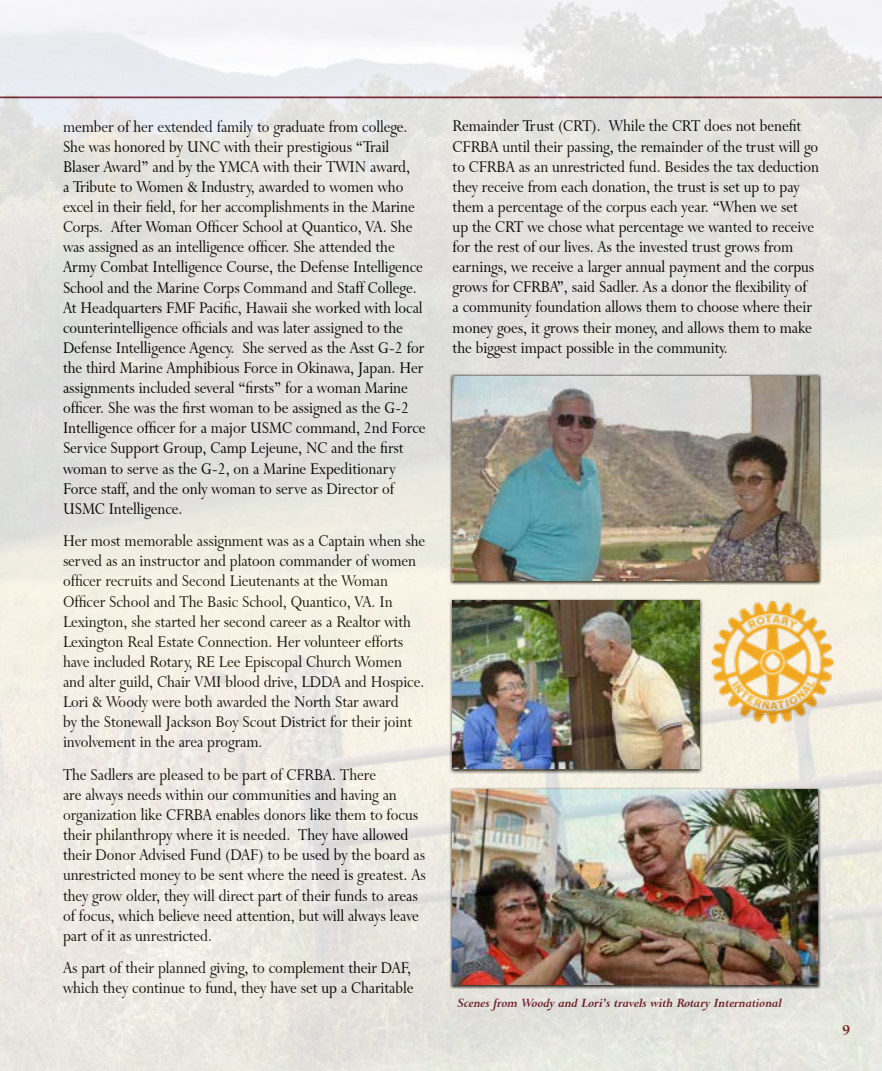
<style>
.page{position:relative;width:882px;height:1071px;background:#fff}
.page>*{position:absolute;margin:0;border:0;box-sizing:border-box;transform-origin:0 0}
.t1{font:18.38px/20.1px "Lapidary 333 BT";color:#000;scale:.92 1}
.t2{font:italic 700 17.32px "Lapidary 333 BT";color:#7a232f}
.t3{font:italic 700 14.17px "Lapidary 333 BT";color:#7a232f}
</style>
<div class="page">
<img style="left:0;top:0;width:882px;height:1071px">
<p class="t1" style="left:63px;top:116px;width:396px">member of her extended family to graduate from college.<br>She was honored by UNC with their prestigious “Trail Blaser Award” and by the YMCA with their TWIN award,<br>a Tribute to Women &amp; Industry, awarded to women who excel in their field, for her accomplishments in the Marine Corps. After Woman Officer School at Quantico, VA. She was assigned as an intelligence officer. She attended the Army Combat Intelligence Course, the Defense Intelligence School and the Marine Corps Command and Staff College.<br>At Headquarters FMF Pacific, Hawaii she worked with local counterintelligence officials and was later assigned to the Defense Intelligence Agency. She served as the Asst G-2 for the third Marine Amphibious Force in Okinawa, Japan. Her assignments included several “firsts” for a woman Marine officer. She was the first woman to be assigned as the G-2<br>Intelligence officer for a major USMC command, 2nd Force Service Support Group, Camp Lejeune, NC and the first woman to serve as the G-2, on a Marine Expeditionary Force staff, and the only woman to serve as Director of USMC Intelligence.</p>
<p class="t1" style="left:63px;top:531px;width:395px">Her most memorable assignment was as a Captain when she served as an instructor and platoon commander of women officer recruits and Second Lieutenants at the Woman Officer School and The Basic School, Quantico, VA. In Lexington, she started her second career as a Realtor with Lexington Real Estate Connection. Her volunteer efforts have included Rotary, RE Lee Episcopal Church Women and alter guild, Chair VMI blood drive, LDDA and Hospice.<br>Lori &amp; Woody were both awarded the North Star award<br>by the Stonewall Jackson Boy Scout District for their joint involvement in the area program.</p>
<p class="t1" style="left:63px;top:765px;width:396px">The Sadlers are pleased to be part of CFRBA. There<br>are always needs within our communities and having an organization like CFRBA enables donors like them to focus their philanthropy where it is needed. They have allowed their Donor Advised Fund (DAF) to be used by the board as unrestricted money to be sent where the need is greatest. As they grow older, they will direct part of their funds to areas of focus, which believe need attention, but will always leave part of it as unrestricted.</p>
<p class="t1" style="left:63px;top:958px;width:382px">As part of their planned giving, to complement their DAF, which they continue to fund, they have set up a Charitable</p>
<p class="t1" style="left:453px;top:116px;width:400px">Remainder Trust (CRT). While the CRT does not benefit CFRBA until their passing, the remainder of the trust will go to CFRBA as an unrestricted fund. Besides the tax deduction they receive from each donation, the trust is set up to pay them a percentage of the corpus each year. “When we set<br>up the CRT we chose what percentage we wanted to receive for the rest of our lives. As the invested trust grows from earnings, we receive a larger annual payment and the corpus grows for CFRBA”, said Sadler. As a donor the flexibility of<br>a community foundation allows them to choose where their money goes, it grows their money, and allows them to make the biggest impact possible in the community.</p>
<p class="t3" style="left:457px;top:995px;width:326px">Scenes from Woody and Lori’s travels with Rotary International</p>
<p class="t2" style="left:842px;top:1020px;width:10px">9</p>
</div>
